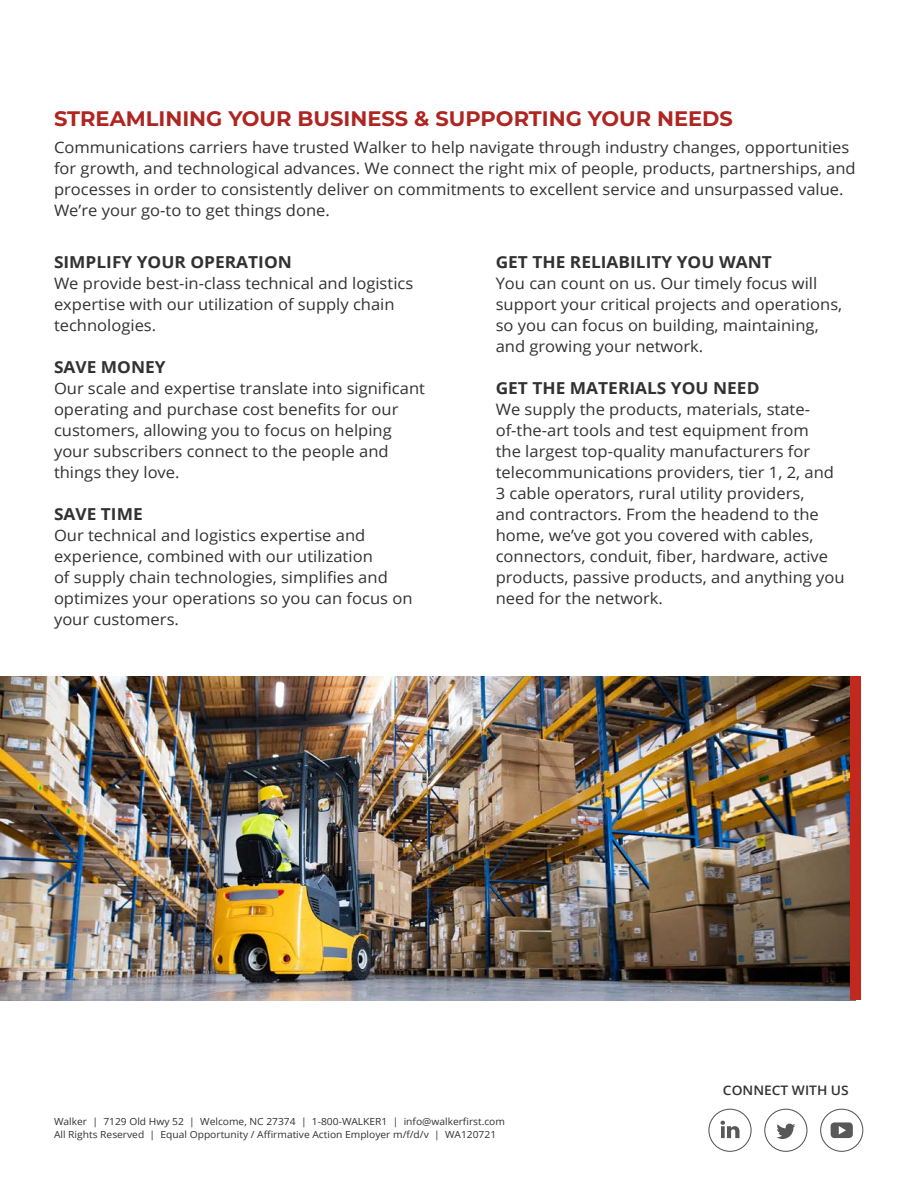
<style>
.page{position:relative;width:918px;height:1188px;background:#fff}
.page>*{position:absolute;margin:0;border:0;box-sizing:border-box;transform-origin:0 0}
.t1{font:700 21px "Montserrat";color:#ae2521}
.t2{font:700 16.5px "Open Sans";color:#323232;scale:1.05 1}
.t3{font:15.75px/21px "Open Sans";color:#323232;scale:1.05 1}
.t4{font:600 13.2px "Open Sans";color:#323232;scale:1.05 1}
.t5{font:9.75px/13.5px "Open Sans";color:#323232;scale:1.05 1}
</style>
<div class="page">
<svg style="left:708px;top:1109px;width:44px;height:43px"></svg>
<svg style="left:820px;top:1109px;width:43px;height:43px"></svg>
<svg style="left:764px;top:1109px;width:43px;height:43px"></svg>
<img style="left:0;top:677px;width:850px;height:323px">
<div style="left:850px;top:677px;width:11px;height:323px;background:#c1291f"></div>
<p class="t1" style="left:54px;top:104px;width:681px">STREAMLINING YOUR BUSINESS &amp; SUPPORTING YOUR NEEDS</p>
<p class="t3" style="left:54px;top:136px;width:765px">Communications carriers have trusted Walker to help navigate through industry changes, opportunities for growth, and technological advances. We connect the right mix of people, products, partnerships, and processes in order to consistently deliver on commitments to excellent service and unsurpassed value.<br>We’re your go-to to get things done.</p>
<p class="t2" style="left:54px;top:250px;width:228px">SIMPLIFY YOUR OPERATION</p>
<p class="t3" style="left:54px;top:272px;width:344px">We provide best-in-class technical and logistics expertise with our utilization of supply chain technologies.</p>
<p class="t2" style="left:54px;top:355px;width:108px">SAVE MONEY</p>
<p class="t3" style="left:54px;top:377px;width:355px">Our scale and expertise translate into significant operating and purchase cost benefits for our customers, allowing you to focus on helping your subscribers connect to the people and things they love.</p>
<p class="t2" style="left:54px;top:502px;width:86px">SAVE TIME</p>
<p class="t3" style="left:54px;top:524px;width:343px">Our technical and logistics expertise and experience, combined with our utilization<br>of supply chain technologies, simplifies and optimizes your operations so you can focus on your customers.</p>
<p class="t2" style="left:496px;top:250px;width:265px">GET THE RELIABILITY YOU WANT</p>
<p class="t3" style="left:496px;top:272px;width:332px">You can count on us. Our timely focus will support your critical projects and operations, so you can focus on building, maintaining, and growing your network.</p>
<p class="t2" style="left:496px;top:376px;width:253px">GET THE MATERIALS YOU NEED</p>
<p class="t3" style="left:496px;top:398px;width:334px">We supply the products, materials, state&shy;of-the-art tools and test equipment from<br>the largest top-quality manufacturers for telecommunications providers, tier 1, 2, and 3 cable operators, rural utility providers,<br>and contractors. From the headend to the home, we’ve got you covered with cables, connectors, conduit, fiber, hardware, active products, passive products, and anything you need for the network.</p>
<p class="t5" style="left:54px;top:1114px;width:431px">Walker | 7129 Old Hwy 52 | Welcome, NC 27374 | 1-800-WALKER1 | info@walkerfirst.com<br>All Rights Reserved | Equal Opportunity / Affirmative Action Employer m/f/d/v | WA120721</p>
<p class="t4" style="left:723px;top:1081px;width:121px">CONNECT WITH US</p>
</div>
